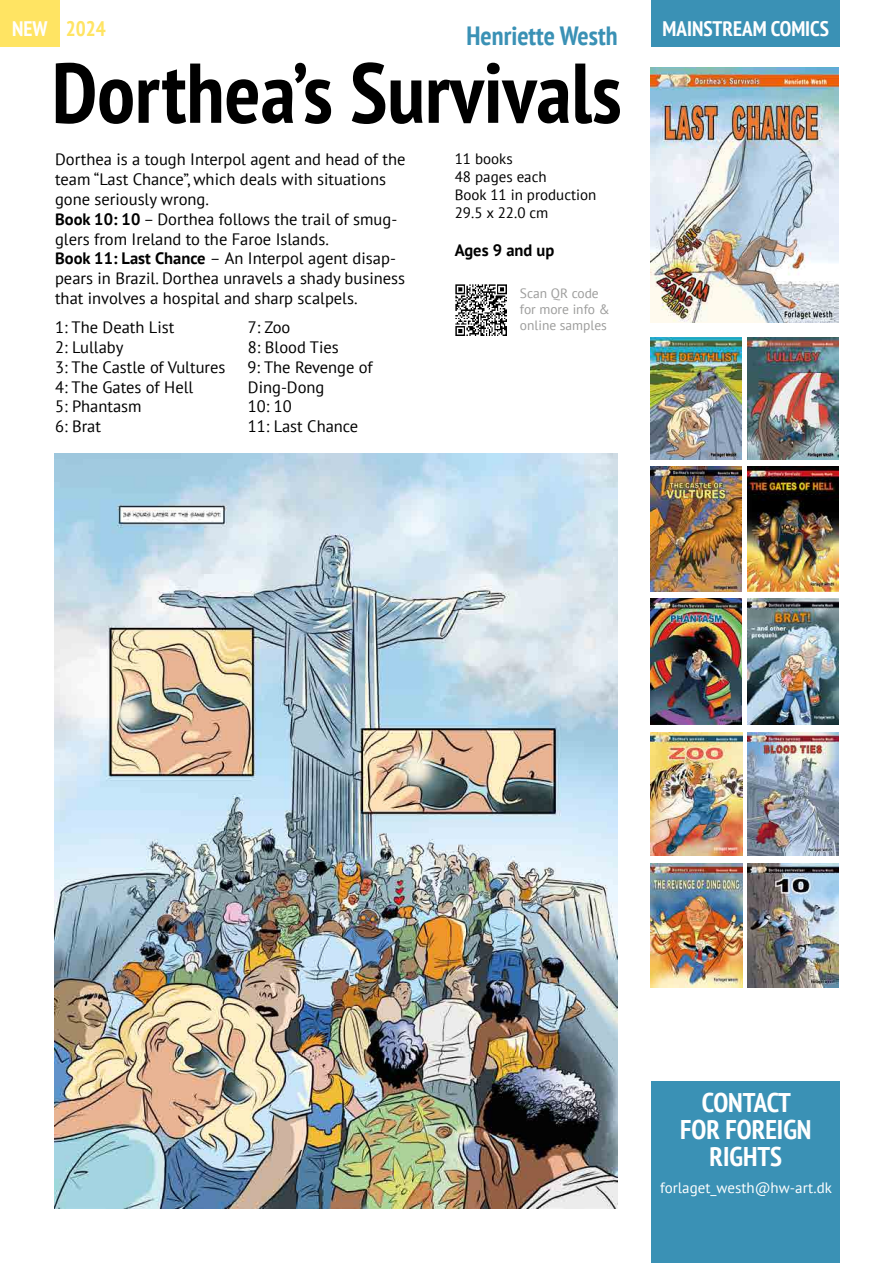
<style>
.page{position:relative;width:893px;height:1263px;background:#fff}
.page>*{position:absolute;margin:0;border:0;box-sizing:border-box;transform-origin:0 0}
.t1{font:700 condensed 84.6px "PT Sans";color:#000}
.t2{font:700 condensed 27px/27px "PT Sans";color:#fff;text-align:center}
.t3{font:700 condensed 26.4px "PT Sans";color:#3a91b5}
.t4{font:700 condensed 21px "PT Sans";color:#fff}
.t5{font:700 condensed 21px "PT Sans";color:#ffe463}
.t6{font:16.5px/19.8px "PT Sans";color:#000}
.t7{font:700 16.5px "PT Sans";color:#000}
.t8{font:15px/18px "PT Sans";color:#000}
.t9{font:15px "PT Sans";color:#fff}
.t10{font:13.5px/16.2px "PT Sans";color:#9d9d9c}
.s1{color:#fff}
.s2{font-weight:700}
</style>
<div class="page">
<div style="left:652px;top:1081px;width:188px;height:182px;background:#3a91b5"></div>
<div style="left:652px;top:0;width:188px;height:47px;background:#3a91b5"></div>
<img style="left:651px;top:337px;width:91px;height:123px">
<div style="left:0;top:0;width:59px;height:46px;background:#ffe463"></div>
<img style="left:747px;top:337px;width:92px;height:123px">
<img style="left:651px;top:466px;width:91px;height:126px">
<img style="left:747px;top:466px;width:92px;height:126px">
<img style="left:651px;top:598px;width:91px;height:126px">
<img style="left:747px;top:598px;width:92px;height:126px">
<img style="left:455px;top:285px;width:51px;height:51px">
<img style="left:650px;top:863px;width:92px;height:124px">
<img style="left:747px;top:732px;width:92px;height:123px">
<img style="left:650px;top:732px;width:92px;height:123px">
<img style="left:54px;top:453px;width:564px;height:756px">
<img style="left:747px;top:863px;width:92px;height:124px">
<img style="left:650px;top:68px;width:189px;height:255px">
<p class="t5" style="left:12px;top:15px;width:95px"><span class="s1">NEW</span> 2024</p>
<h3 class="t3" style="left:466px;top:18px;width:153px">Henriette Westh</h3>
<h1 class="t1" style="left:52px;top:37px;width:571px">Dorthea’s Survivals</h1>
<p class="t6" style="left:55px;top:149px;width:352px">Dorthea is a tough Interpol agent and head of the team “Last Chance”, which deals with situations gone seriously wrong.<br><span class="s2">Book 10: 10</span> – Dorthea follows the trail of smug&shy;glers from Ireland to the Faroe Islands.<br><span class="s2">Book 11: Last Chance</span> – An Interpol agent disap&shy;pears in Brazil. Dorthea unravels a shady business that involves a hospital and sharp scalpels.</p>
<p class="t6" style="left:55px;top:317px;width:121px">1: The Death List</p>
<p class="t6" style="left:248px;top:317px;width:44px">7: Zoo</p>
<p class="t6" style="left:55px;top:337px;width:70px">2: Lullaby</p>
<p class="t6" style="left:248px;top:337px;width:92px">8: Blood Ties</p>
<p class="t6" style="left:55px;top:357px;width:172px">3: The Castle of Vultures</p>
<p class="t6" style="left:248px;top:357px;width:127px">9: The Revenge of</p>
<p class="t6" style="left:55px;top:376px;width:140px">4: The Gates of Hell</p>
<p class="t6" style="left:248px;top:376px;width:78px">Ding-Dong</p>
<p class="t6" style="left:55px;top:396px;width:88px">5: Phantasm</p>
<p class="t6" style="left:248px;top:396px;width:45px">10: 10</p>
<p class="t6" style="left:55px;top:416px;width:48px">6: Brat</p>
<p class="t6" style="left:248px;top:416px;width:112px">11: Last Chance</p>
<p class="t8" style="left:455px;top:150px;width:143px">11 books<br>48 pages each<br>Book 11 in production<br>29.5 x 22.0 cm</p>
<p class="t7" style="left:455px;top:239px;width:101px">Ages 9 and up</p>
<p class="t10" style="left:520px;top:285px;width:91px">Scan QR code for more info &amp; online samples</p>
<p class="t4" style="left:663px;top:15px;width:168px">MAINSTREAM COMICS</p>
<h2 class="t2" style="left:680px;top:1089px;width:133px">CONTACT<br>FOR FOREIGN<br>RIGHTS</h2>
<p class="t9" style="left:660px;top:1178px;width:173px">forlaget_westh@hw-art.dk</p>
</div>
